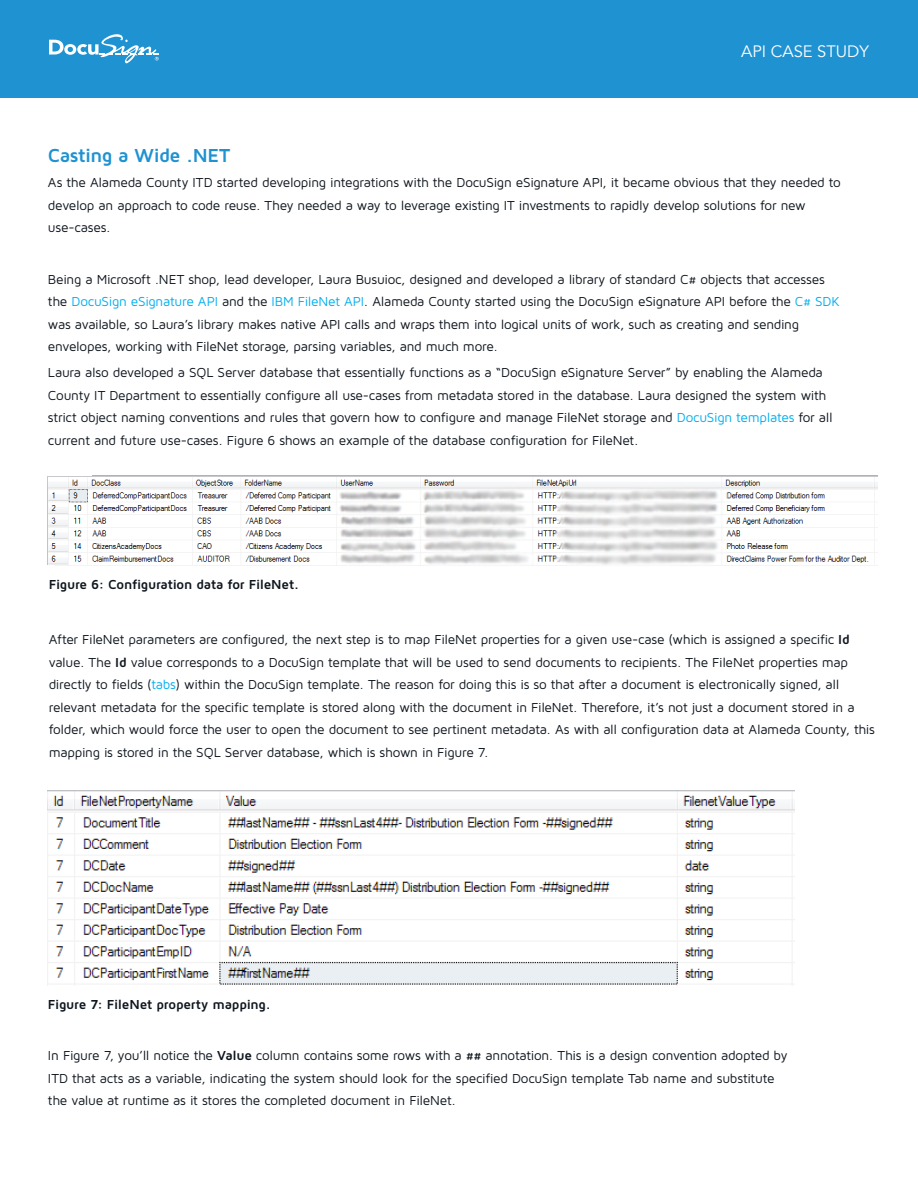
<style>
.page{position:relative;width:918px;height:1188px;background:#fff}
.page>*{position:absolute;margin:0;border:0;box-sizing:border-box;transform-origin:0 0}
.Paragraph_Style__2_c{font:700 19.5px "Maven Pro";letter-spacing:-.025em;color:#1f92d1}
.Eyebrow{font:16.5px "Avenir";color:#fff}
.Paragraph_Style__2_c-2{font:13.5px/22.5px "Maven Pro";letter-spacing:-.02em;color:#0e151d}
.Paragraph_Style__2_c-3{font:700 13.5px "Maven Pro";letter-spacing:-.02em;color:#0e151d}
.s1{color:#00aeef}
.s2{font-weight:700}
</style>
<div class="page">
<div style="left:0;top:0;width:918px;height:98px;background:#1f92d1"></div>
<svg style="left:49px;top:34px;width:110px;height:30px"></svg>
<img style="left:47px;top:475px;width:831px;height:91px">
<img style="left:47px;top:790px;width:747px;height:195px">
<p class="Eyebrow" style="left:741px;top:42px;width:129px">API CASE STUDY</p>
<p class="Paragraph_Style__2_c" style="left:48px;top:143px;width:184px">Casting a Wide .NET</p>
<p class="Paragraph_Style__2_c-2" style="left:48px;top:171px;width:794px">As the Alameda County ITD started developing integrations with the DocuSign eSignature API, it became obvious that they needed to develop an approach to code reuse. They needed a way to leverage existing IT investments to rapidly develop solutions for new use-cases.</p>
<p class="Paragraph_Style__2_c-2" style="left:48px;top:267px;width:794px">Being a Microsoft .NET shop, lead developer, Laura Busuioc, designed and developed a library of standard C# objects that accesses the <span class="s1">DocuSign eSignature API</span> and the <span class="s1">IBM FileNet API</span>. Alameda County started using the DocuSign eSignature API before the <span class="s1">C# SDK </span>was available, so Laura’s library makes native API calls and wraps them into logical units of work, such as creating and sending envelopes, working with FileNet storage, parsing variables, and much more.</p>
<p class="Paragraph_Style__2_c-2" style="left:48px;top:361px;width:786px">Laura also developed a SQL Server database that essentially functions as a “DocuSign eSignature Server” by enabling the Alameda County IT Department to essentially configure all use-cases from metadata stored in the database. Laura designed the system with strict object naming conventions and rules that govern how to configure and manage FileNet storage and <span class="s1">DocuSign templates</span> for all current and future use-cases. Figure 6 shows an example of the database configuration for FileNet.</p>
<p class="Paragraph_Style__2_c-3" style="left:49px;top:576px;width:252px">Figure 6: Configuration data for FileNet.</p>
<p class="Paragraph_Style__2_c-2" style="left:49px;top:628px;width:828px">After FileNet parameters are configured, the next step is to map FileNet properties for a given use-case (which is assigned a specific <span class="s2">Id </span>value. The <span class="s2">Id</span> value corresponds to a DocuSign template that will be used to send documents to recipients. The FileNet properties map directly to fields (<span class="s1">tabs</span>) within the DocuSign template. The reason for doing this is so that after a document is electronically signed, all relevant metadata for the specific template is stored along with the document in FileNet. Therefore, it’s not just a document stored in a folder, which would force the user to open the document to see pertinent metadata. As with all configuration data at Alameda County, this mapping is stored in the SQL Server database, which is shown in Figure 7.</p>
<p class="Paragraph_Style__2_c-3" style="left:48px;top:995px;width:224px">Figure 7: FileNet property mapping.</p>
<p class="Paragraph_Style__2_c-2" style="left:48px;top:1044px;width:741px">In Figure 7, you’ll notice the <span class="s2">Value</span> column contains some rows with a <span class="s2">##</span> annotation. This is a design convention adopted by<br>ITD that acts as a variable, indicating the system should look for the specified DocuSign template Tab name and substitute the value at runtime as it stores the completed document in FileNet.</p>
</div>
